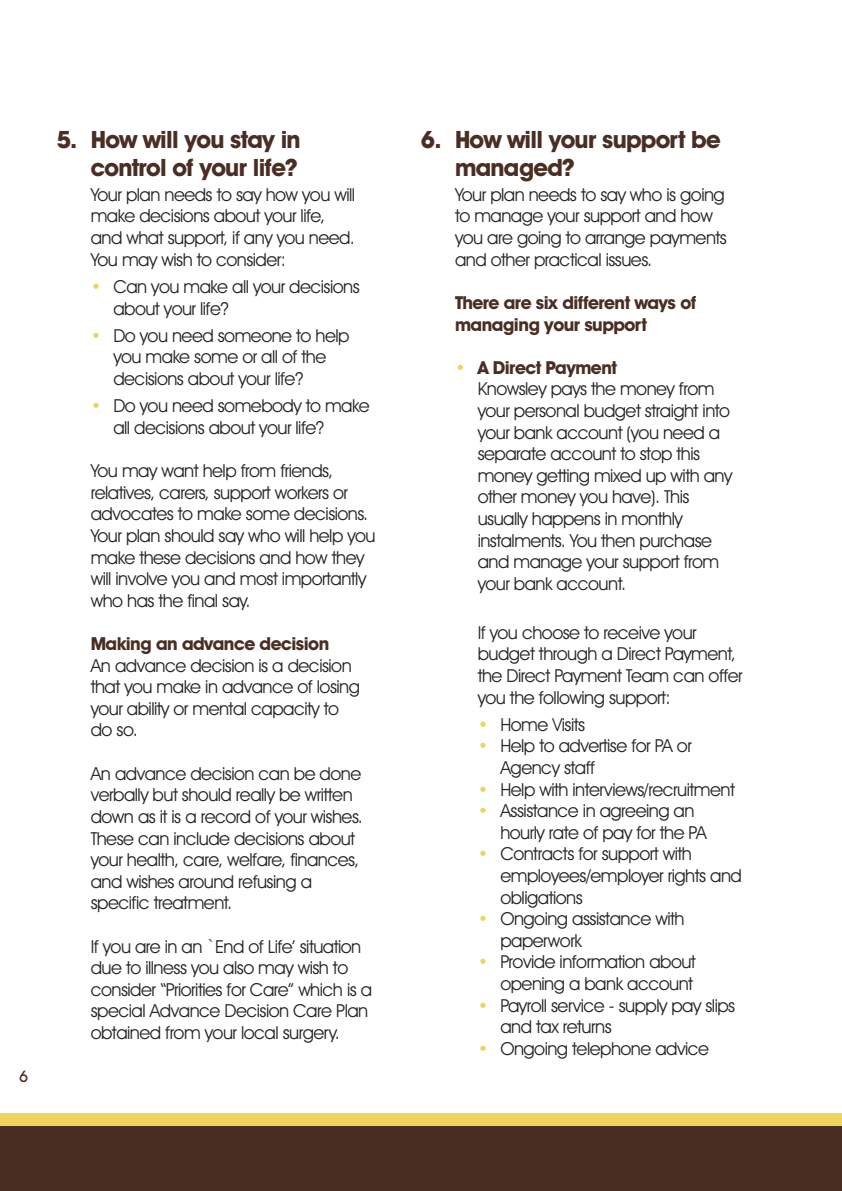
<style>
.page{position:relative;width:842px;height:1191px;background:#fff}
.page>*{position:absolute;margin:0;border:0;box-sizing:border-box;transform-origin:0 0}
.t1{font:700 24px/28.8px "Avant Garde IT Cby BT";letter-spacing:-.03em;color:#4a2e23;text-align:right}
.t2{font:18px/21.6px "Avant Garde IT Cby BT";letter-spacing:-.03em;color:#272627}
.t3{font:700 18px/21.6px "Avant Garde IT Cby BT";letter-spacing:-.03em;color:#4a2e23}
.t4{font:500 16px "Avant Garde IT Cby BT";color:#4a2e23}
.s1{color:#edd45c}
.s2{font-weight:700;color:#4a2e23}
</style>
<div class="page">
<div style="left:0;top:1113px;width:842px;height:65px;background:#edd45c"></div>
<div style="left:0;top:1126px;width:842px;height:65px;background:#4a2e23"></div>
<p class="t4" style="left:19px;top:1070px;width:11px">6</p>
<h1 class="t1" style="left:57px;top:127px;width:246px">5. How will you stay in control of your life?</h1>
<p class="t2" style="left:91px;top:185px;width:266px">Your plan needs to say how you will make decisions about your life, and what support, if any you need.<br>You may wish to consider:</p>
<p class="t2" style="left:113px;top:277px;width:248px;text-indent:-23px"><span class="s1">•</span> Can you make all your decisions about your life?</p>
<p class="t2" style="left:113px;top:326px;width:238px;text-indent:-23px"><span class="s1">•</span> Do you need someone to help you make some or all of the decisions about your life?</p>
<p class="t2" style="left:113px;top:397px;width:258px;text-indent:-23px"><span class="s1">•</span> Do you need somebody to make all decisions about your life?</p>
<p class="t2" style="left:91px;top:461px;width:286px">You may want help from friends, relatives, carers, support workers or advocates to make some decisions.<br>Your plan should say who will help you make these decisions and how they will involve you and most importantly who has the final say.</p>
<p class="t3" style="left:91px;top:634px;width:240px">Making an advance decision</p>
<p class="t2" style="left:91px;top:656px;width:271px">An advance decision is a decision that you make in advance of losing your ability or mental capacity to do so.</p>
<p class="t2" style="left:91px;top:764px;width:274px">An advance decision can be done verbally but should really be written down as it is a record of your wishes.<br>These can include decisions about your health, care, welfare, finances, and wishes around refusing a specific treatment.</p>
<p class="t2" style="left:91px;top:937px;width:283px">If you are in an `End of Life’ situation due to illness you also may wish to consider “Priorities for Care” which is a special Advance Decision Care Plan obtained from your local surgery.</p>
<h1 class="t1" style="left:455px;top:127px;width:267px;text-align:left;text-indent:-34px">6. How will your support be managed?</h1>
<p class="t2" style="left:455px;top:185px;width:273px">Your plan needs to say who is going to manage your support and how you are going to arrange payments and other practical issues.</p>
<p class="t3" style="left:455px;top:293px;width:243px">There are six different ways of managing your support</p>
<p class="t2" style="left:478px;top:358px;width:256px;text-indent:-23px"><span class="s1">•</span> <span class="s2">A Direct Payment<br></span>Knowsley pays the money from your personal budget straight into your bank account (you need a separate account to stop this money getting mixed up with any other money you have). This usually happens in monthly instalments. You then purchase and manage your support from your bank account.</p>
<p class="t2" style="left:478px;top:623px;width:267px">If you choose to receive your budget through a Direct Payment, the Direct Payment Team can offer you the following support:</p>
<p class="t2" style="left:478px;top:715px;width:109px"><span class="s1">•</span> Home Visits</p>
<p class="t2" style="left:500px;top:736px;width:193px;text-indent:-23px"><span class="s1">•</span> Help to advertise for PA or<br>Agency staff</p>
<p class="t2" style="left:478px;top:780px;width:259px"><span class="s1">•</span> Help with interviews/recruitment</p>
<p class="t2" style="left:500px;top:801px;width:208px;text-indent:-23px"><span class="s1">•</span> Assistance in agreeing an hourly rate of pay for the PA</p>
<p class="t2" style="left:500px;top:844px;width:243px;text-indent:-23px"><span class="s1">•</span> Contracts for support with employees/employer rights and obligations</p>
<p class="t2" style="left:500px;top:909px;width:186px;text-indent:-23px"><span class="s1">•</span> Ongoing assistance with paperwork</p>
<p class="t2" style="left:478px;top:952px;width:220px;text-align:right"><span class="s1">•</span> Provide information about opening a bank account</p>
<p class="t2" style="left:500px;top:996px;width:236px;text-indent:-23px"><span class="s1">•</span> Payroll service - supply pay slips and tax returns</p>
<p class="t2" style="left:478px;top:1039px;width:233px"><span class="s1">•</span> Ongoing telephone advice</p>
</div>
